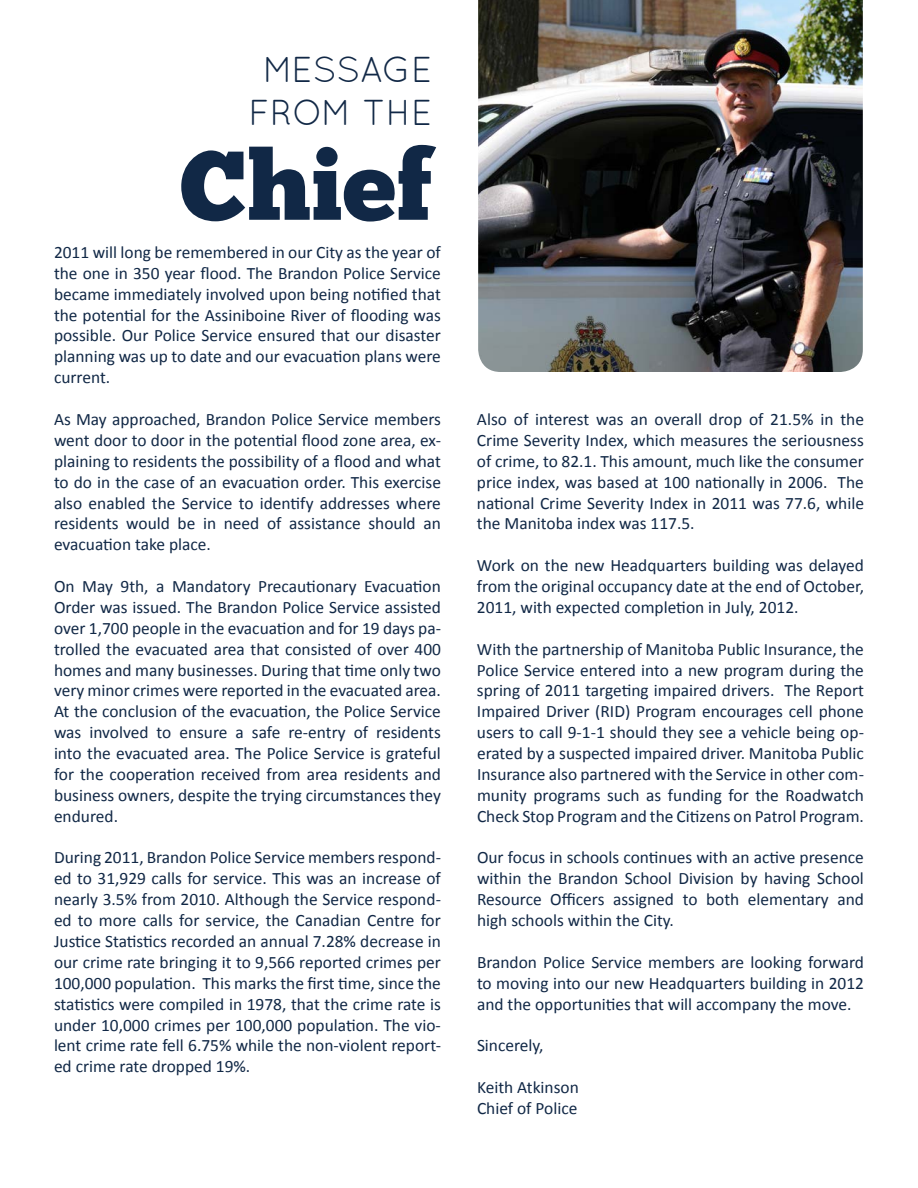
<style>
.page{position:relative;width:918px;height:1188px;background:#fff}
.page>*{position:absolute;margin:0;border:0;box-sizing:border-box;transform-origin:0 0}
.t1{font:97.5px "Chunk Five";color:#112846}
.t2{font:36px/43.2px "Quicksand";letter-spacing:-.01em;color:#112846;text-align:center}
.t3{font:17.4px/20.9px "Calibri";color:#112846;text-align:justify}
</style>
<div class="page">
<img style="left:478px;top:0;width:385px;height:372px">
<h2 class="t2" style="left:248px;top:47px;width:186px">MESSAGE<br>FROM THE</h2>
<h1 class="t1" style="left:180px;top:128px;width:255px">Chief</h1>
<p class="t3" style="left:54px;top:242px;width:388px">2011 will long be remembered in our City as the year of the one in 350 year flood. The Brandon Police Service became immediately involved upon being notified that the potential for the Assiniboine River of flooding was possible. Our Police Service ensured that our disaster planning was up to date and our evacuation plans were current.</p>
<p class="t3" style="left:54px;top:409px;width:389px">As May approached, Brandon Police Service members went door to door in the potential flood zone area, ex&shy;plaining to residents the possibility of a flood and what to do in the case of an evacuation order. This exercise also enabled the Service to identify addresses where residents would be in need of assistance should an evacuation take place.</p>
<p class="t3" style="left:54px;top:576px;width:389px">On May 9th, a Mandatory Precautionary Evacuation Order was issued. The Brandon Police Service assisted over 1,700 people in the evacuation and for 19 days pa&shy;trolled the evacuated area that consisted of over 400 homes and many businesses. During that time only two very minor crimes were reported in the evacuated area.<br>At the conclusion of the evacuation, the Police Service was involved to ensure a safe re-entry of residents into the evacuated area. The Police Service is grateful for the cooperation received from area residents and business owners, despite the trying circumstances they endured.</p>
<p class="t3" style="left:54px;top:847px;width:388px">During 2011, Brandon Police Service members respond&shy;ed to 31,929 calls for service. This was an increase of nearly 3.5% from 2010. Although the Service respond&shy;ed to more calls for service, the Canadian Centre for Justice Statistics recorded an annual 7.28% decrease in our crime rate bringing it to 9,566 reported crimes per 100,000 population. This marks the first time, since the statistics were compiled in 1978, that the crime rate is under 10,000 crimes per 100,000 population. The vio&shy;lent crime rate fell 6.75% while the non-violent report&shy;ed crime rate dropped 19%.</p>
<p class="t3" style="left:477px;top:409px;width:389px">Also of interest was an overall drop of 21.5% in the Crime Severity Index, which measures the seriousness of crime, to 82.1. This amount, much like the consumer price index, was based at 100 nationally in 2006. The national Crime Severity Index in 2011 was 77.6, while the Manitoba index was 117.5.</p>
<p class="t3" style="left:477px;top:555px;width:389px">Work on the new Headquarters building was delayed from the original occupancy date at the end of October, 2011, with expected completion in July, 2012.</p>
<p class="t3" style="left:477px;top:639px;width:389px">With the partnership of Manitoba Public Insurance, the Police Service entered into a new program during the spring of 2011 targeting impaired drivers. The Report Impaired Driver (RID) Program encourages cell phone users to call 9-1-1 should they see a vehicle being op&shy;erated by a suspected impaired driver. Manitoba Public Insurance also partnered with the Service in other com&shy;munity programs such as funding for the Roadwatch Check Stop Program and the Citizens on Patrol Program.</p>
<p class="t3" style="left:477px;top:847px;width:388px">Our focus in schools continues with an active presence within the Brandon School Division by having School Resource Officers assigned to both elementary and high schools within the City.</p>
<p class="t3" style="left:477px;top:952px;width:388px">Brandon Police Service members are looking forward to moving into our new Headquarters building in 2012 and the opportunities that will accompany the move.</p>
<p class="t3" style="left:477px;top:1035px;width:68px">Sincerely,</p>
<p class="t3" style="left:477px;top:1077px;width:103px">Keith Atkinson<br>Chief of Police</p>
</div>
